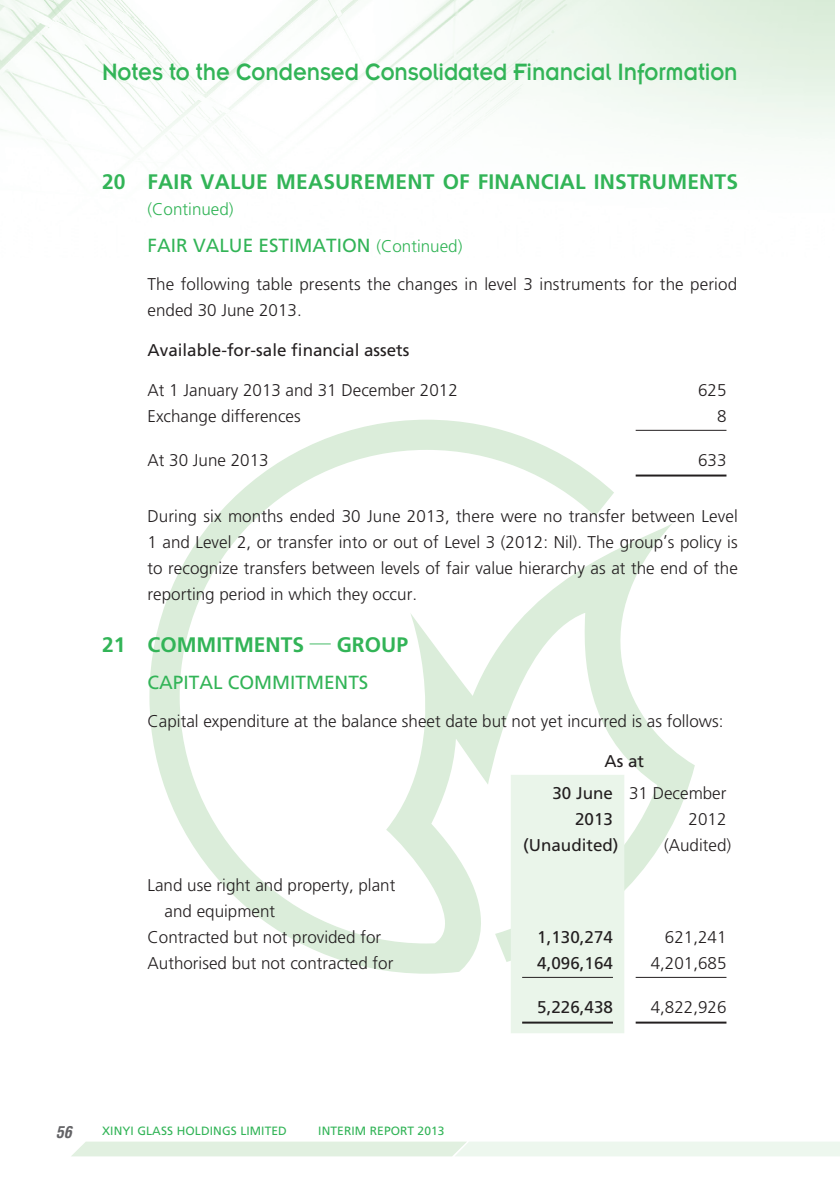
<style>
.page{position:relative;width:840px;height:1191px;background:#fff}
.page>*{position:absolute;margin:0;border:0;box-sizing:border-box;transform-origin:0 0}
.t1{font:26px "Insignia LT Std";letter-spacing:-.005em;color:#32b457;scale:.9 1}
._3__標題{font:700 21px "Frutiger LT Std";letter-spacing:.01em;color:#32b457}
._4__副標題{font:19px "Frutiger LT Std";color:#32b457}
._1__內文{font:300 17px/26px "Frutiger LT Std";color:#231f20}
._1__內文-2{font:17px "Frutiger LT Std";color:#231f20}
._3__標題-2{font:300 17px "Frutiger LT Std";color:#32b457}
.t2{font:italic 700 condensed 16px "Helvetica LT Std";color:#636366}
.t3{font:12px "Frutiger LT Std";letter-spacing:.01em;color:#32b457}
.s1{font-weight:300;font-size:17px}
.s2{font-family:"M Hei HK";font-weight:500}
</style>
<div class="page">
<svg style="left:72px;top:1141px;width:767px;height:15px;background:#e8f4e8"></svg>
<img style="left:0;top:0;width:834px;height:158px">
<svg style="left:149px;top:420px;width:545px;height:553px"></svg>
<hr style="left:635px;top:430px;width:91px;height:1px;background:#231f20">
<hr style="left:635px;top:474px;width:91px;height:2px;background:#231f20">
<div style="left:510px;top:775px;width:114px;height:258px;background:#eaf5ea"></div>
<hr style="left:522px;top:977px;width:90px;height:1px;background:#231f20">
<hr style="left:635px;top:977px;width:91px;height:1px;background:#231f20">
<hr style="left:522px;top:1021px;width:90px;height:2px;background:#231f20">
<hr style="left:635px;top:1021px;width:91px;height:2px;background:#231f20">
<h1 class="t1" style="left:102px;top:58px;width:707px">Notes to the Condensed Consolidated Financial Information</h1>
<p class="_3__標題" style="left:102px;top:169px;width:637px">20 FAIR VALUE MEASUREMENT OF FINANCIAL INSTRUMENTS</p>
<p class="_3__標題-2" style="left:147px;top:199px;width:87px">(Continued)</p>
<p class="_4__副標題" style="left:147px;top:234px;width:316px">FAIR VALUE ESTIMATION <span class="s1">(Continued)</span></p>
<p class="_1__內文" style="left:147px;top:271px;width:591px">The following table presents the changes in level 3 instruments for the period ended 30 June 2013.</p>
<p class="_1__內文-2" style="left:147px;top:340px;width:263px">Available-for-sale financial assets</p>
<p class="_1__內文" style="left:147px;top:377px;width:311px">At 1 January 2013 and 31 December 2012</p>
<p class="_1__內文" style="left:697px;top:377px;width:30px">625</p>
<p class="_1__內文" style="left:147px;top:403px;width:154px">Exchange differences</p>
<p class="_1__內文" style="left:716px;top:403px;width:11px">8</p>
<p class="_1__內文" style="left:147px;top:447px;width:122px">At 30 June 2013</p>
<p class="_1__內文" style="left:697px;top:447px;width:30px">633</p>
<p class="_1__內文" style="left:147px;top:503px;width:591px;text-align:justify">During six months ended 30 June 2013, there were no transfer between Level 1 and Level 2, or transfer into or out of Level 3 (2012: Nil). The group’s policy is to recognize transfers between levels of fair value hierarchy as at the end of the reporting period in which they occur.</p>
<p class="_3__標題" style="left:102px;top:632px;width:307px">21 COMMITMENTS <span class="s2">—</span> GROUP</p>
<p class="_4__副標題" style="left:147px;top:671px;width:222px">CAPITAL COMMITMENTS</p>
<p class="_1__內文" style="left:147px;top:708px;width:577px">Capital expenditure at the balance sheet date but not yet incurred is as follows:</p>
<p class="_1__內文-2" style="left:604px;top:750px;width:41px">As at</p>
<p class="_1__內文-2" style="left:552px;top:782px;width:62px">30 June</p>
<p class="_1__內文-2" style="left:574px;top:808px;width:39px">2013</p>
<p class="_1__內文" style="left:628px;top:780px;width:99px">31 December</p>
<p class="_1__內文" style="left:688px;top:806px;width:39px">2012</p>
<p class="_1__內文-2" style="left:523px;top:834px;width:97px">(Unaudited)</p>
<p class="_1__內文" style="left:663px;top:832px;width:69px">(Audited)</p>
<p class="_1__內文" style="left:147px;top:872px;width:249px">Land use right and property, plant</p>
<p class="_1__內文" style="left:164px;top:898px;width:112px">and equipment</p>
<p class="_1__內文" style="left:147px;top:924px;width:235px">Contracted but not provided for</p>
<p class="_1__內文-2" style="left:537px;top:926px;width:77px">1,130,274</p>
<p class="_1__內文" style="left:664px;top:924px;width:63px">621,241</p>
<p class="_1__內文" style="left:147px;top:950px;width:247px">Authorised but not contracted for</p>
<p class="_1__內文-2" style="left:537px;top:952px;width:77px">4,096,164</p>
<p class="_1__內文" style="left:650px;top:950px;width:77px">4,201,685</p>
<p class="_1__內文-2" style="left:537px;top:997px;width:77px">5,226,438</p>
<p class="_1__內文" style="left:650px;top:994px;width:77px">4,822,926</p>
<p class="t2" style="left:56px;top:1121px;width:17px">56</p>
<p class="t3" style="left:102px;top:1124px;width:186px">XINYI GLASS HOLDINGS LIMITED</p>
<p class="t3" style="left:318px;top:1124px;width:128px">INTERIM REPORT 2013</p>
</div>
